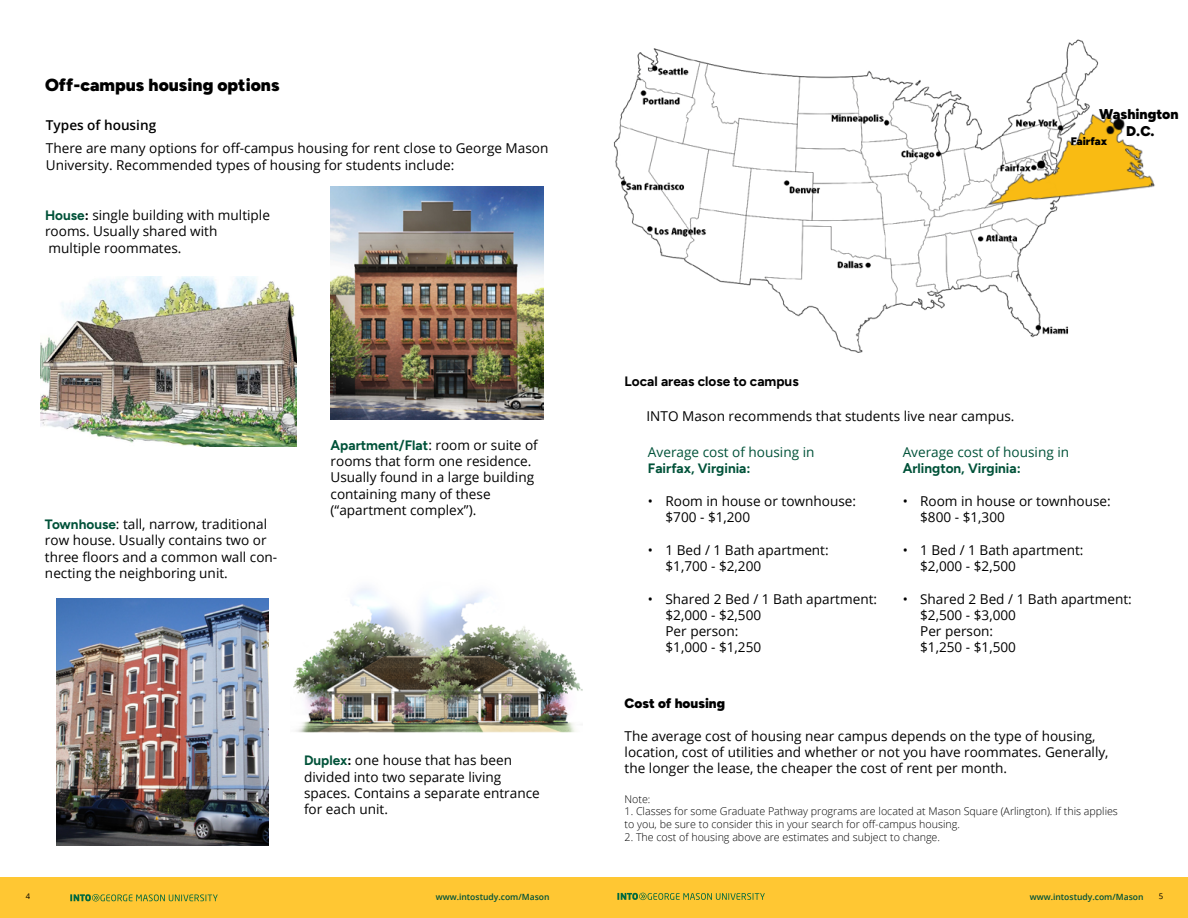
<style>
.page{position:relative;width:1188px;height:918px;background:#fff}
.page>*{position:absolute;margin:0;border:0;box-sizing:border-box;transform-origin:0 0}
.t1{font:900 17.4px "Figtree";color:#000}
.t2{font:900 14.1px/17px "Figtree";color:#000;text-align:center}
.t3{font:13.65px/16.4px "Open Sans";color:#000}
.t4{font:700 13.65px "Figtree";color:#005239}
.t5{font:13.65px "Open Sans";color:#005239}
.t6{font:700 13.65px "Figtree";color:#000}
.t7{font:600 13.65px "Open Sans";color:#000}
.t8{font:900 13.65px "Figtree";color:#000}
.t9{font:900 10.95px "Figtree";color:#000}
.t10{font:300 10.65px/12.8px "Open Sans";color:#000}
.t11{font:600 8.55px "Open Sans";color:#005239}
.t12{font:7.8px "Open Sans";color:#000}
.s1{font-family:"Figtree";font-weight:700;color:#005239}
.s2{font-family:"Figtree";font-weight:700}
.s3{font-family:"Open Sans";font-weight:400;color:#000}
</style>
<div class="page">
<div style="left:594px;top:878px;width:594px;height:40px;background:#ffc733"></div>
<div style="left:0;top:878px;width:599px;height:40px;background:#ffc733"></div>
<svg style="left:70px;top:894px;width:148px;height:7px"></svg>
<svg style="left:617px;top:893px;width:148px;height:7px"></svg>
<img style="left:293px;top:587px;width:290px;height:146px">
<img style="left:613px;top:39px;width:486px;height:314px">
<img style="left:331px;top:187px;width:212px;height:232px">
<img style="left:40px;top:276px;width:257px;height:171px">
<img style="left:56px;top:598px;width:213px;height:247px">
<img style="left:967px;top:68px;width:188px;height:176px">
<p class="t1" style="left:45px;top:74px;width:236px">Off-campus housing options</p>
<p class="t7" style="left:46px;top:116px;width:112px">Types of housing</p>
<p class="t3" style="left:46px;top:140px;width:504px">There are many options for off-campus housing for rent close to George Mason<br>University. Recommended types of housing for students include:</p>
<p class="t3" style="left:45px;top:207px;width:226px"><span class="s1">House</span><span class="s2">:</span> single building with multiple rooms. Usually shared with multiple roommates.</p>
<p class="t3" style="left:45px;top:515px;width:234px"><span class="s1">Townhouse</span>: tall, narrow, traditional row house. Usually contains two or three floors and a common wall con&shy;necting the neighboring unit.</p>
<p class="t4" style="left:331px;top:437px;width:209px">Apartment/Flat<span class="s3">: room or suite of</span></p>
<p class="t3" style="left:331px;top:452px;width:205px">rooms that form one residence.<br>Usually found in a large building containing many of these (“apartment complex”).</p>
<p class="t3" style="left:304px;top:752px;width:237px"><span class="s1">Duplex</span><span class="s2">:</span> one house that has been divided into two separate living spaces. Contains a separate entrance for each unit.</p>
<p class="t6" style="left:625px;top:373px;width:176px">Local areas close to campus</p>
<p class="t2" style="left:1099px;top:105px;width:81px">Washington<br>D.C.</p>
<p class="t9" style="left:1071px;top:135px;width:38px">Fairfax</p>
<p class="t3" style="left:646px;top:408px;width:370px">INTO Mason recommends that students live near campus.</p>
<p class="t5" style="left:648px;top:442px;width:168px">Average cost of housing in</p>
<p class="t4" style="left:648px;top:460px;width:104px">Fairfax, Virginia:</p>
<p class="t3" style="left:665px;top:492px;width:192px;text-indent:-17px">• Room in house or townhouse: $700 - $1,200</p>
<p class="t3" style="left:665px;top:541px;width:165px;text-indent:-17px">• 1 Bed / 1 Bath apartment: $1,700 - $2,200</p>
<p class="t3" style="left:665px;top:590px;width:213px;text-indent:-17px">• Shared 2 Bed / 1 Bath apartment: $2,000 - $2,500<br>Per person:<br>$1,000 - $1,250</p>
<p class="t5" style="left:903px;top:442px;width:168px">Average cost of housing in</p>
<p class="t4" style="left:903px;top:460px;width:120px">Arlington, Virginia:</p>
<p class="t3" style="left:920px;top:492px;width:192px;text-indent:-17px">• Room in house or townhouse: $800 - $1,300</p>
<p class="t3" style="left:920px;top:541px;width:165px;text-indent:-17px">• 1 Bed / 1 Bath apartment: $2,000 - $2,500</p>
<p class="t3" style="left:920px;top:590px;width:213px;text-indent:-17px">• Shared 2 Bed / 1 Bath apartment: $2,500 - $3,000<br>Per person:<br>$1,250 - $1,500</p>
<p class="t8" style="left:625px;top:695px;width:102px">Cost of housing</p>
<p class="t3" style="left:625px;top:727px;width:486px">The average cost of housing near campus depends on the type of housing, location, cost of utilities and whether or not you have roommates. Generally, the longer the lease, the cheaper the cost of rent per month.</p>
<p class="t10" style="left:625px;top:792px;width:27px">Note:</p>
<p class="t10" style="left:625px;top:805px;width:495px">1. Classes for some Graduate Pathway programs are located at Mason Square (Arlington). If this applies to you, be sure to consider this in your search for off-campus housing.</p>
<p class="t10" style="left:625px;top:830px;width:317px">2. The cost of housing above are estimates and subject to change.</p>
<p class="t11" style="left:436px;top:891px;width:115px">www.intostudy.com/Mason</p>
<p class="t11" style="left:1030px;top:891px;width:115px">www.intostudy.com/Mason</p>
<p class="t12" style="left:26px;top:891px;width:6px">4</p>
<p class="t12" style="left:1159px;top:891px;width:6px">5</p>
</div>
